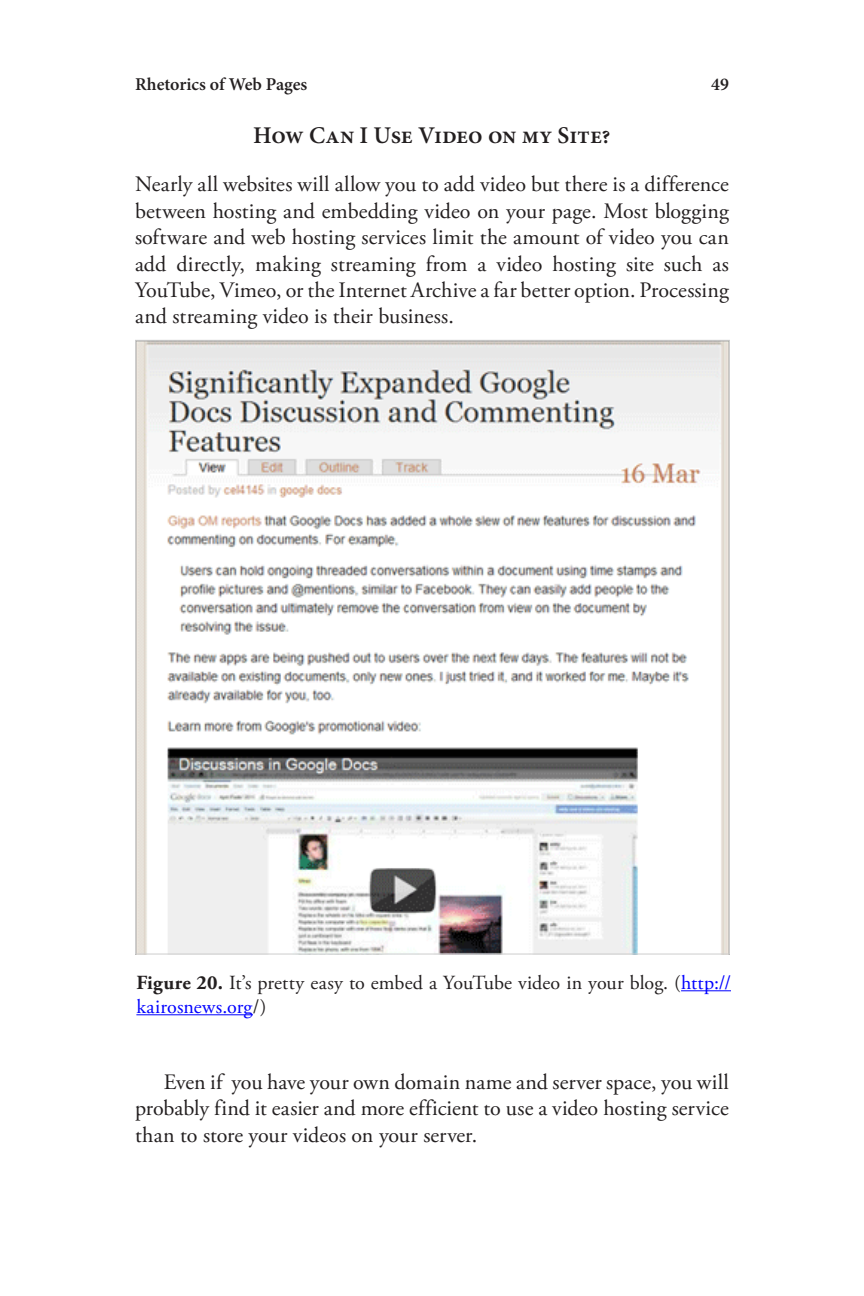
<style>
.page{position:relative;width:864px;height:1296px;background:#fff}
.page>*{position:absolute;margin:0;border:0;box-sizing:border-box;transform-origin:0 0}
.Header_A{font:600 24px "Minion Pro";letter-spacing:-.005em;color:#231f20}
.Body_Copy_Flush_Left{font:22px/26.4px "Adobe Garamond Pro";letter-spacing:.005em;color:#231f20;text-align:justify}
.Body_Copy{font:22px/26.4px "Adobe Garamond Pro";letter-spacing:.005em;color:#231f20;text-align:justify}
.t1{font:20px/24px "Adobe Garamond Pro";letter-spacing:.005em;color:#231f20}
.t2{font:600 18px "Minion Pro";color:#231f20}
.s1{font-weight:700}
.s2{color:#00f}
</style>
<div class="page">
<img style="left:137px;top:342px;width:591px;height:611px">
<hr style="left:681px;top:990px;width:50px;height:1px;background:#00f">
<hr style="left:136px;top:1014px;width:117px;height:1px;background:#00f">
<p class="t2" style="left:135px;top:72px;width:174px">Rhetorics of Web Pages</p>
<p class="t2" style="left:711px;top:72px;width:19px">49</p>
<h2 class="Header_A" style="left:253px;top:119px;width:359px">How Can I Use Video on my Site?</h2>
<p class="Body_Copy_Flush_Left" style="left:135px;top:172px;width:596px">Nearly all websites will allow you to add video but there is a difference between hosting and embedding video on your page. Most blogging software and web hosting services limit the amount of video you can add directly, making streaming from a video hosting site such as YouTube, Vimeo, or the Internet Archive a far better option. Processing and streaming video is their business.</p>
<p class="t1" style="left:136px;top:971px;width:596px"><span class="s1">Figure 20.</span> It’s pretty easy to embed a YouTube video in your blog. (<span class="s2">http:// kairosnews.org</span>/)</p>
<p class="Body_Copy" style="left:135px;top:1070px;width:596px;text-indent:29px">Even if you have your own domain name and server space, you will probably find it easier and more efficient to use a video hosting service than to store your videos on your server.</p>
</div>
